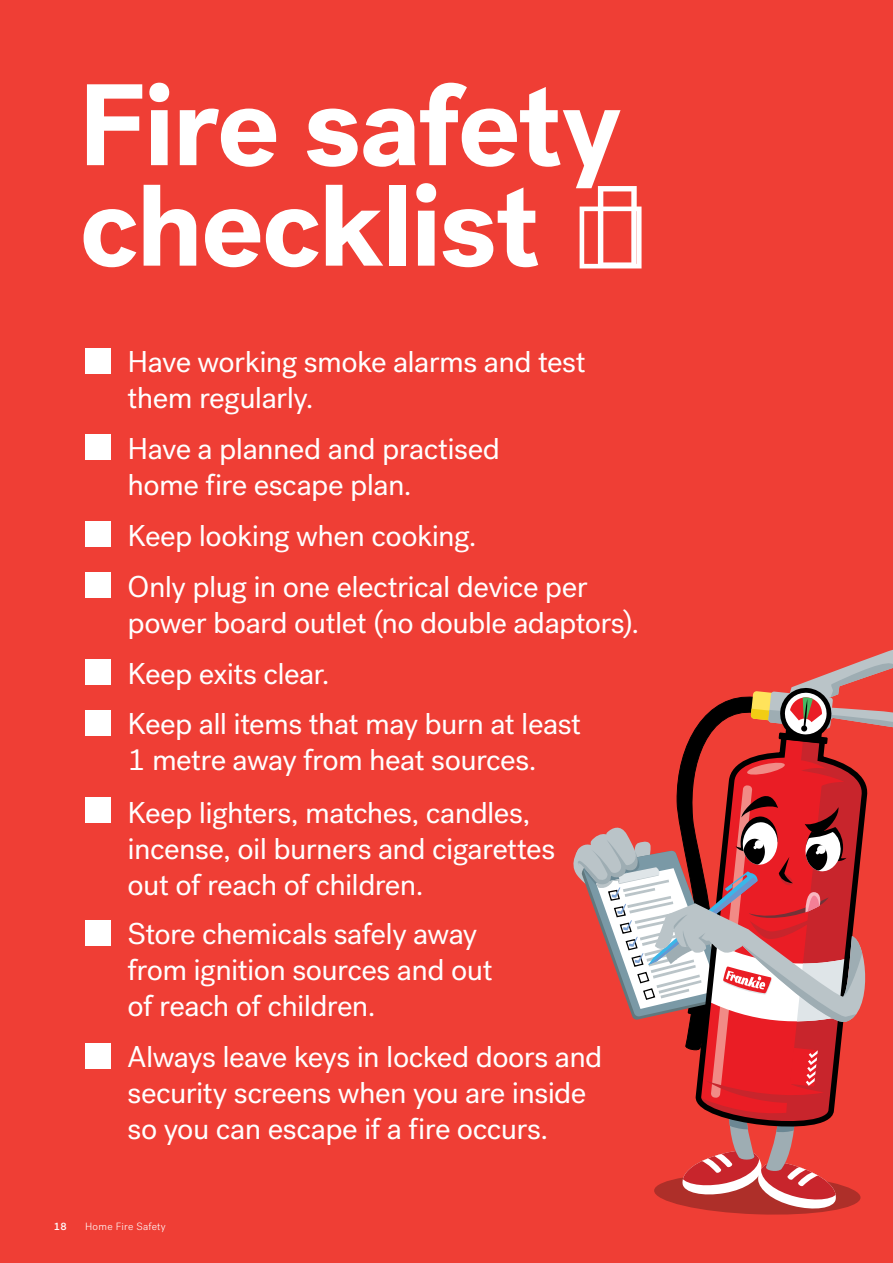
<style>
.page{position:relative;width:893px;height:1263px;background:#ef3e35}
.page>*{position:absolute;margin:0;border:0;box-sizing:border-box;transform-origin:0 0}
.t1{font:700 115.5px/100.5px "Post Grotesk";letter-spacing:-.02em;color:#fff}
.t2{font:30px/36px "Post Grotesk";letter-spacing:-.02em;color:#fff}
.t3{font:300 10.5px "Post Grotesk";letter-spacing:.03em;color:#fff}
.t4{font:500 10.5px "Post Grotesk";color:#fff}
</style>
<div class="page">
<div style="left:580px;top:207px;width:61px;height:61px;border:5px solid #fff"></div>
<div style="left:85px;top:348px;width:25px;height:25px;background:#fff"></div>
<div style="left:85px;top:435px;width:25px;height:25px;background:#fff"></div>
<div style="left:85px;top:522px;width:25px;height:25px;background:#fff"></div>
<div style="left:85px;top:572px;width:25px;height:26px;background:#fff"></div>
<div style="left:85px;top:659px;width:25px;height:26px;background:#fff"></div>
<div style="left:85px;top:710px;width:25px;height:26px;background:#fff"></div>
<div style="left:85px;top:797px;width:25px;height:25px;background:#fff"></div>
<div style="left:85px;top:920px;width:25px;height:25px;background:#fff"></div>
<div style="left:85px;top:1043px;width:25px;height:25px;background:#fff"></div>
<svg style="left:573px;top:650px;width:320px;height:564px"></svg>
<h1 class="t1" style="left:79px;top:76px;width:564px">Fire safety checklist ✓</h1>
<p class="t2" style="left:128px;top:344px;width:460px">Have working smoke alarms and test them regularly.</p>
<p class="t2" style="left:128px;top:431px;width:374px">Have a planned and practised home fire escape plan.</p>
<p class="t2" style="left:128px;top:510px;width:461px;line-height:50.8px">Keep looking when cooking.<br>Only plug in one electrical device per</p>
<p class="t2" style="left:128px;top:597px;width:513px;line-height:50.8px">power board outlet (no double adaptors).<br>Keep exits clear.<br>Keep all items that may burn at least</p>
<p class="t2" style="left:128px;top:734px;width:411px;line-height:52.3px">1 metre away from heat sources.<br>Keep lighters, matches, candles,</p>
<p class="t2" style="left:128px;top:831px;width:429px">incense, oil burners and cigarettes out of reach of children.</p>
<p class="t2" style="left:128px;top:916px;width:367px">Store chemicals safely away from ignition sources and out of reach of children.</p>
<p class="t2" style="left:128px;top:1039px;width:476px">Always leave keys in locked doors and security screens when you are inside so you can escape if a fire occurs.</p>
<p class="t4" style="left:54px;top:1219px;width:14px">18</p>
<p class="t3" style="left:85px;top:1220px;width:82px">Home Fire Safety</p>
</div>
